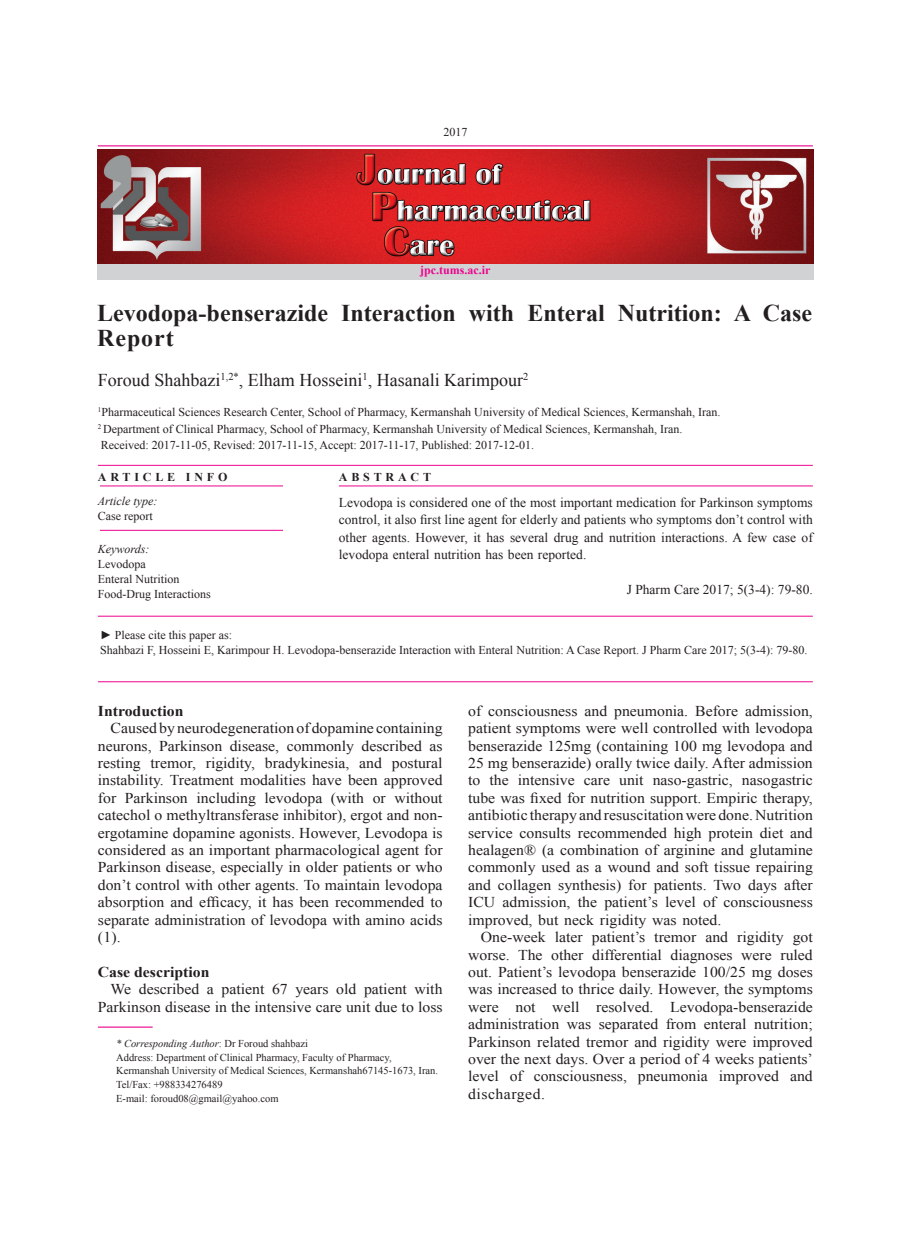
<style>
.page{position:relative;width:915px;height:1234px;background:#fff}
.page>*{position:absolute;margin:0;border:0;box-sizing:border-box;transform-origin:0 0}
.t1{font:700 24px/25.5px "Times New Roman";color:#231f20}
.t2{font:18px "Times New Roman";color:#231f20}
.t3{font:15px/17.4px "Times New Roman";color:#231f20;text-align:justify;scale:1.05 1}
.t4{font:700 15px "Times New Roman";color:#231f20;scale:1.05 1}
.t5{font:13.5px/17.4px "Times New Roman";color:#231f20;text-align:justify}
.t6{font:12px "Times New Roman";color:#231f20}
.t7{font:italic 12px "Times New Roman";color:#231f20}
.t8{font:700 12px "Times New Roman";letter-spacing:.32em;color:#231f20}
.t9{font:700 12px "Times New Roman";color:#ed028c}
.t10{font:10.5px/13.5px "Times New Roman";color:#231f20}
.t11{font:italic 10.5px "Times New Roman";color:#231f20}
.s1{font-style:normal}
</style>
<div class="page">
<hr style="left:98px;top:145px;width:714px;height:1px;background:#ed028c">
<hr style="left:98px;top:465px;width:714px;height:1px;background:#ed028c">
<hr style="left:100px;top:485px;width:183px;height:1px;background:#ed028c">
<hr style="left:100px;top:530px;width:183px;height:1px;background:#ed028c">
<hr style="left:98px;top:1026px;width:55px;height:1px;background:#ed028c">
<hr style="left:339px;top:485px;width:473px;height:1px;background:#ed028c">
<img style="left:97px;top:149px;width:716px;height:115px">
<div style="left:97px;top:264px;width:716px;height:15px;background:#d1d2d4"></div>
<hr style="left:98px;top:681px;width:714px;height:1px;background:#ed028c">
<hr style="left:98px;top:615px;width:714px;height:1px;background:#ed028c">
<p class="t6" style="left:443px;top:124px;width:25px">2017</p>
<p class="t9" style="left:420px;top:261px;width:72px">jpc.tums.ac.ir</p>
<p class="t1" style="left:97px;top:299px;width:716px">Levodopa-benserazide Interaction with Enteral Nutrition: A Case<br>Report</p>
<p class="t2" style="left:98px;top:367px;width:432px">Foroud Shahbazi<sup>1,2*</sup>, Elham Hosseini<sup>1</sup>, Hasanali Karimpour<sup>2</sup></p>
<p class="t6" style="left:98px;top:404px;width:624px"><sup>1</sup>Pharmaceutical Sciences Research Center, School of Pharmacy, Kermanshah University of Medical Sciences, Kermanshah, Iran.</p>
<p class="t6" style="left:98px;top:420px;width:586px"><sup>2</sup> Department of Clinical Pharmacy, School of Pharmacy, Kermanshah University of Medical Sciences, Kermanshah, Iran.</p>
<p class="t6" style="left:101px;top:437px;width:434px">Received: 2017-11-05, Revised: 2017-11-15, Accept: 2017-11-17, Published: 2017-12-01.</p>
<p class="t8" style="left:98px;top:468px;width:131px">ARTICLE INFO</p>
<p class="t7" style="left:98px;top:492px;width:61px">Article type:</p>
<p class="t6" style="left:98px;top:507px;width:56px">Case report</p>
<p class="t7" style="left:98px;top:540px;width:53px">Keywords:</p>
<p class="t6" style="left:98px;top:555px;width:49px">Levodopa</p>
<p class="t6" style="left:98px;top:570px;width:83px">Enteral Nutrition</p>
<p class="t6" style="left:98px;top:585px;width:114px">Food-Drug Interactions</p>
<p class="t8" style="left:339px;top:468px;width:94px">ABSTRACT</p>
<p class="t5" style="left:339px;top:493px;width:475px">Levodopa is considered one of the most important medication for Parkinson symptoms control, it also first line agent for elderly and patients who symptoms don’t control with other agents. However, it has several drug and nutrition interactions. A few case of levodopa enteral nutrition has been reported.</p>
<p class="t5" style="left:626px;top:580px;width:187px">J Pharm Care 2017; 5(3-4): 79-80.</p>
<p class="t6" style="left:100px;top:627px;width:134px">► Please cite this paper as:</p>
<p class="t6" style="left:100px;top:642px;width:708px">Shahbazi F, Hosseini E, Karimpour H. Levodopa-benserazide Interaction with Enteral Nutrition: A Case Report. J Pharm Care 2017; 5(3-4): 79-80.</p>
<p class="t4" style="left:98px;top:700px;width:83px">Introduction</p>
<p class="t3" style="left:98px;top:719px;width:330px;text-indent:13px">Caused by neurodegeneration of dopamine containing neurons, Parkinson disease, commonly described as resting tremor, rigidity, bradykinesia, and postural instability. Treatment modalities have been approved for Parkinson including levodopa (with or without catechol o methyltransferase inhibitor), ergot and non&shy;ergotamine dopamine agonists. However, Levodopa is considered as an important pharmacological agent for Parkinson disease, especially in older patients or who don’t control with other agents. To maintain levodopa absorption and efficacy, it has been recommended to separate administration of levodopa with amino acids (1).</p>
<p class="t4" style="left:98px;top:961px;width:108px">Case description</p>
<p class="t3" style="left:98px;top:980px;width:330px;text-align:right">We described a patient 67 years old patient with<br>Parkinson disease in the intensive care unit due to loss</p>
<p class="t11" style="left:116px;top:1036px;width:193px">* Corresponding Author<span class="s1">: Dr Foroud shahbazi</span></p>
<p class="t10" style="left:116px;top:1050px;width:323px">Address: Department of Clinical Pharmacy, Faculty of Pharmacy,<br>Kermanshah University of Medical Sciences, Kermanshah67145-1673, Iran.<br>Tel/Fax: +988334276489</p>
<p class="t10" style="left:116px;top:1090px;width:164px">E-mail: foroud08@gmail@yahoo.com</p>
<p class="t3" style="left:468px;top:701px;width:330px">of consciousness and pneumonia. Before admission, patient symptoms were well controlled with levodopa benserazide 125mg (containing 100 mg levodopa and 25 mg benserazide) orally twice daily. After admission to the intensive care unit naso-gastric, nasogastric tube was fixed for nutrition support. Empiric therapy, antibiotic therapy and resuscitation were done. Nutrition service consults recommended high protein diet and healagen® (a combination of arginine and glutamine commonly used as a wound and soft tissue repairing and collagen synthesis) for patients. Two days after ICU admission, the patient’s level of consciousness improved, but neck rigidity was noted.</p>
<p class="t3" style="left:468px;top:927px;width:330px;text-indent:13px">One-week later patient’s tremor and rigidity got worse. The other differential diagnoses were ruled out. Patient’s levodopa benserazide 100/25 mg doses was increased to thrice daily. However, the symptoms were not well resolved. Levodopa-benserazide administration was separated from enteral nutrition; Parkinson related tremor and rigidity were improved over the next days. Over a period of 4 weeks patients’ level of consciousness, pneumonia improved and discharged.</p>
</div>
